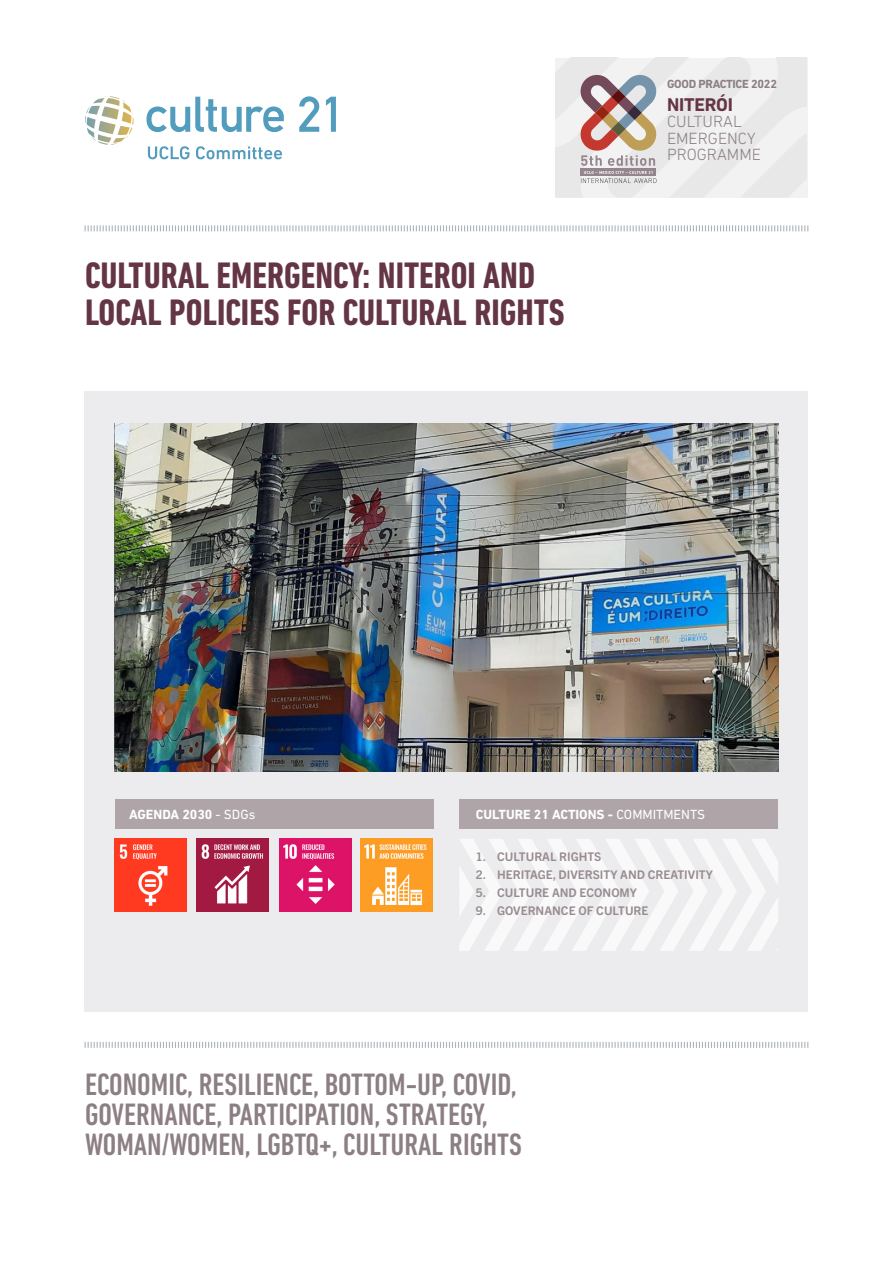
<style>
.page{position:relative;width:893px;height:1263px;background:#fff}
.page>*{position:absolute;margin:0;border:0;box-sizing:border-box;transform-origin:0 0}
.t1{font:700 condensed 37.5px/37.5px "DIN Next LT Pro";color:#643545}
.t2{font:500 condensed 31.5px/30px "DIN Next LT Pro";color:#8c7f83}
.t3{font:700 18.75px "DIN Next LT Pro";letter-spacing:-.01em;color:#643545}
.t4{font:300 16.5px/16.5px "DIN Next LT Pro";color:#8c7f83}
.t5{font:700 13.5px "DIN Next LT Pro";color:#fff}
.t6{font:700 12px "Trade Gothic Next SR Pro";color:#988c8f}
.t7{font:700 12px "DIN Next LT Pro";letter-spacing:-.025em;color:#8c7f83}
.s1{font-weight:400}
</style>
<div class="page">
<svg style="left:555px;top:58px;width:252px;height:140px"></svg>
<div style="left:85px;top:391px;width:723px;height:621px;background:#ececee"></div>
<div style="left:115px;top:799px;width:319px;height:30px;background:#afa5a8"></div>
<div style="left:459px;top:799px;width:319px;height:30px;background:#afa5a8"></div>
<svg style="left:459px;top:839px;width:319px;height:112px"></svg>
<svg style="left:84px;top:225px;width:725px;height:7px"></svg>
<svg style="left:84px;top:1041px;width:725px;height:7px"></svg>
<svg style="left:148px;top:146px;width:134px;height:13px"></svg>
<svg style="left:146px;top:96px;width:190px;height:36px"></svg>
<svg style="left:85px;top:96px;width:48px;height:29px"></svg>
<img style="left:115px;top:839px;width:72px;height:72px">
<img style="left:197px;top:839px;width:72px;height:72px">
<img style="left:279px;top:839px;width:72px;height:72px">
<img style="left:115px;top:423px;width:663px;height:349px">
<img style="left:361px;top:839px;width:72px;height:72px">
<p class="t1" style="left:85px;top:256px;width:481px">CULTURAL EMERGENCY: NITEROI AND<br>LOCAL POLICIES FOR CULTURAL RIGHTS</p>
<p class="t7" style="left:667px;top:77px;width:111px">GOOD PRACTICE 2022</p>
<p class="t3" style="left:667px;top:93px;width:67px">NITERÓI</p>
<p class="t4" style="left:667px;top:113px;width:95px">CULTURAL<br>EMERGENCY<br>PROGRAMME</p>
<p class="t5" style="left:129px;top:807px;width:128px">AGENDA 2030 <span class="s1">- SDGs</span></p>
<p class="t5" style="left:476px;top:807px;width:231px">CULTURE 21 ACTIONS - <span class="s1">COMMITMENTS</span></p>
<p class="t6" style="left:476px;top:848px;width:127px">1. CULTURAL RIGHTS</p>
<p class="t6" style="left:476px;top:866px;width:239px">2. HERITAGE, DIVERSITY AND CREATIVITY</p>
<p class="t6" style="left:476px;top:884px;width:163px">5. CULTURE AND ECONOMY</p>
<p class="t6" style="left:476px;top:902px;width:174px">9. GOVERNANCE OF CULTURE</p>
<p class="t2" style="left:85px;top:1069px;width:438px">ECONOMIC, RESILIENCE, BOTTOM-UP, COVID,<br>GOVERNANCE, PARTICIPATION, STRATEGY,<br>WOMAN/WOMEN, LGBTQ+, CULTURAL RIGHTS</p>
</div>
